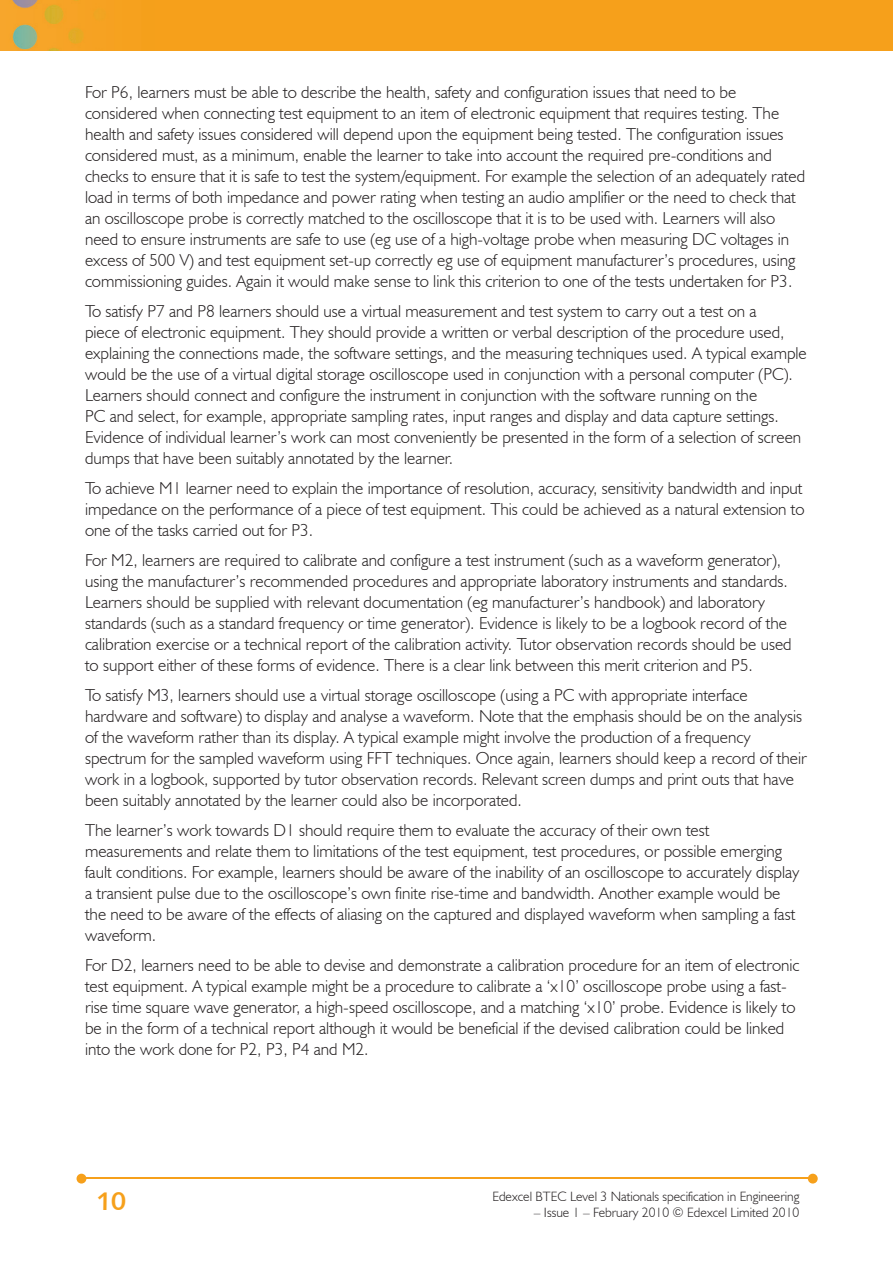
<style>
.page{position:relative;width:893px;height:1263px;background:#fff}
.page>*{position:absolute;margin:0;border:0;box-sizing:border-box;transform-origin:0 0}
.t1{font:25.5px "Humanist 531 BT Bold A";color:#f6a01b}
.t2{font:300 17.25px/21px "Humanist 521 BT";color:#231f20}
.t3{font:300 13.5px "Humanist 521 BT";color:#231f20}
</style>
<div class="page">
<img style="left:0;top:0;width:893px;height:51px">
<hr style="left:82px;top:1178px;width:728px;height:1px;background:#f6a01b">
<svg style="left:808px;top:1174px;width:10px;height:9px"></svg>
<svg style="left:77px;top:1174px;width:9px;height:9px"></svg>
<p class="t2" style="left:85px;top:81px;width:722px">For P6, learners must be able to describe the health, safety and configuration issues that need to be considered when connecting test equipment to an item of electronic equipment that requires testing. The health and safety issues considered will depend upon the equipment being tested. The configuration issues considered must, as a minimum, enable the learner to take into account the required pre-conditions and checks to ensure that it is safe to test the system/equipment. For example the selection of an adequately rated load in terms of both impedance and power rating when testing an audio amplifier or the need to check that an oscilloscope probe is correctly matched to the oscilloscope that it is to be used with. Learners will also need to ensure instruments are safe to use (eg use of a high-voltage probe when measuring DC voltages in excess of 500 V) and test equipment set-up correctly eg use of equipment manufacturer’s procedures, using commissioning guides. Again it would make sense to link this criterion to one of the tests undertaken for P3.</p>
<p class="t2" style="left:85px;top:300px;width:723px">To satisfy P7 and P8 learners should use a virtual measurement and test system to carry out a test on a<br>piece of electronic equipment. They should provide a written or verbal description of the procedure used, explaining the connections made, the software settings, and the measuring techniques used. A typical example would be the use of a virtual digital storage oscilloscope used in conjunction with a personal computer (PC).<br>Learners should connect and configure the instrument in conjunction with the software running on the<br>PC and select, for example, appropriate sampling rates, input ranges and display and data capture settings.<br>Evidence of individual learner’s work can most conveniently be presented in the form of a selection of screen dumps that have been suitably annotated by the learner.</p>
<p class="t2" style="left:85px;top:477px;width:721px">To achieve M1 learner need to explain the importance of resolution, accuracy, sensitivity bandwidth and input impedance on the performance of a piece of test equipment. This could be achieved as a natural extension to one of the tasks carried out for P3.</p>
<p class="t2" style="left:85px;top:549px;width:708px">For M2, learners are required to calibrate and configure a test instrument (such as a waveform generator), using the manufacturer’s recommended procedures and appropriate laboratory instruments and standards.<br>Learners should be supplied with relevant documentation (eg manufacturer’s handbook) and laboratory standards (such as a standard frequency or time generator). Evidence is likely to be a logbook record of the calibration exercise or a technical report of the calibration activity. Tutor observation records should be used to support either of these forms of evidence. There is a clear link between this merit criterion and P5.</p>
<p class="t2" style="left:85px;top:684px;width:723px">To satisfy M3, learners should use a virtual storage oscilloscope (using a PC with appropriate interface hardware and software) to display and analyse a waveform. Note that the emphasis should be on the analysis of the waveform rather than its display. A typical example might involve the production of a frequency spectrum for the sampled waveform using FFT techniques. Once again, learners should keep a record of their work in a logbook, supported by tutor observation records. Relevant screen dumps and print outs that have been suitably annotated by the learner could also be incorporated.</p>
<p class="t2" style="left:85px;top:819px;width:716px">The learner’s work towards D1 should require them to evaluate the accuracy of their own test measurements and relate them to limitations of the test equipment, test procedures, or possible emerging fault conditions. For example, learners should be aware of the inability of an oscilloscope to accurately display a transient pulse due to the oscilloscope’s own finite rise-time and bandwidth. Another example would be the need to be aware of the effects of aliasing on the captured and displayed waveform when sampling a fast waveform.</p>
<p class="t2" style="left:85px;top:954px;width:716px">For D2, learners need to be able to devise and demonstrate a calibration procedure for an item of electronic test equipment. A typical example might be a procedure to calibrate a ‘x10’ oscilloscope probe using a fast&shy;rise time square wave generator, a high-speed oscilloscope, and a matching ‘x10’ probe. Evidence is likely to be in the form of a technical report although it would be beneficial if the devised calibration could be linked into the work done for P2, P3, P4 and M2.</p>
<h1 class="t1" style="left:96px;top:1185px;width:31px">10</h1>
<p class="t3" style="left:492px;top:1188px;width:309px">Edexcel BTEC Level 3 Nationals specification in Engineering</p>
<p class="t3" style="left:534px;top:1204px;width:267px">– Issue 1 – February 2010 © Edexcel Limited 2010</p>
</div>
